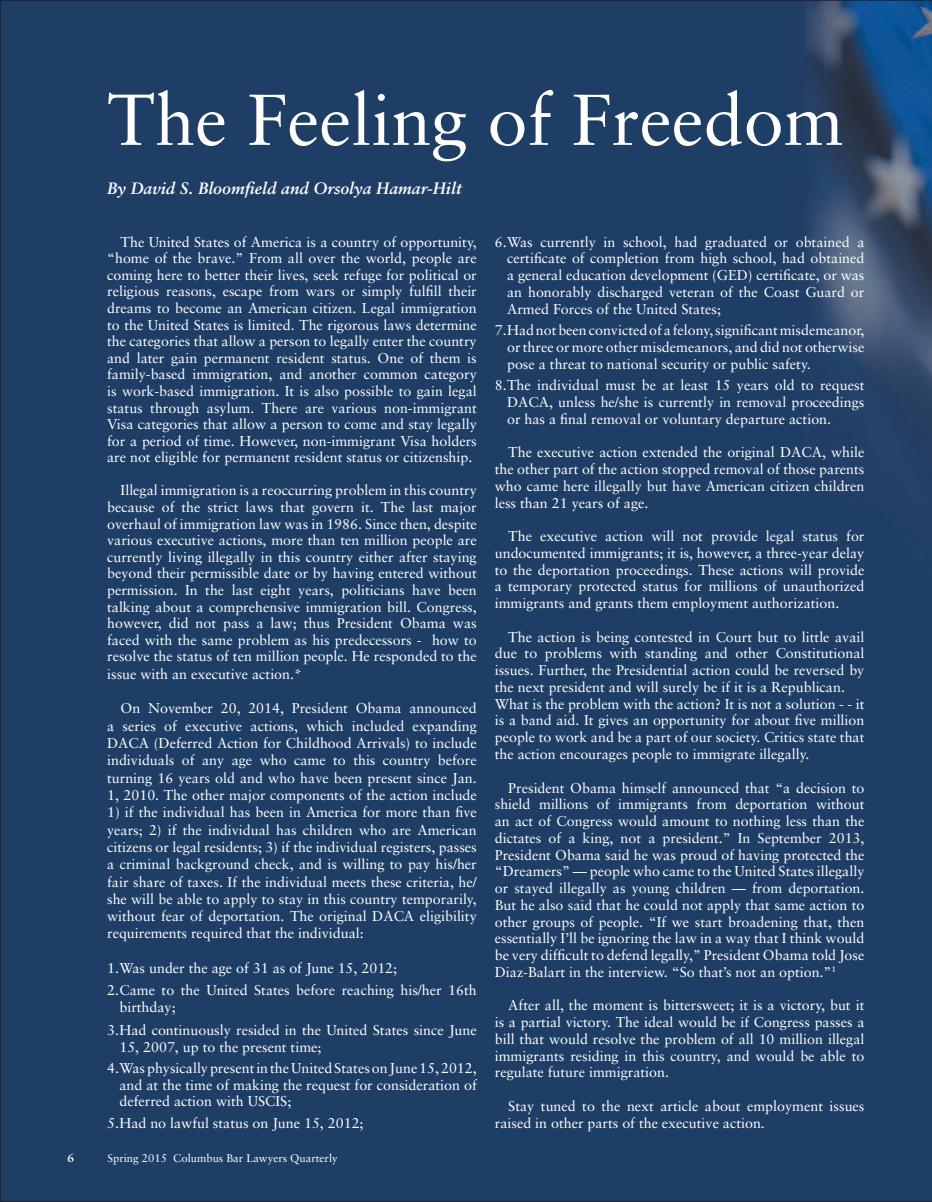
<style>
.page{position:relative;width:932px;height:1202px;background:#1f3e66}
.page>*{position:absolute;margin:0;border:0;box-sizing:border-box;transform-origin:0 0}
.t1{font:72px "Sabon";color:#fff}
.t2{font:italic 700 16.5px "Sabon";color:#fff}
.t3{font:14.25px/16.8px "Sabon";color:#fff;text-align:justify}
.t4{font:700 12px "Sabon";color:#fff}
.t5{font:11.25px "Sabon";color:#fff}
</style>
<div class="page">
<p class="t1" style="left:107px;top:77px;width:738px">The Feeling of Freedom</p>
<p class="t2" style="left:107px;top:179px;width:356px">By David S. Bloomfield and Orsolya Hamar-Hilt</p>
<p class="t3" style="left:107px;top:233px;width:371px;text-indent:13px">The United States of America is a country of opportunity, “home of the brave.” From all over the world, people are coming here to better their lives, seek refuge for political or religious reasons, escape from wars or simply fulfill their dreams to become an American citizen. Legal immigration to the United States is limited. The rigorous laws determine the categories that allow a person to legally enter the country and later gain permanent resident status. One of them is family-based immigration, and another common category is work-based immigration. It is also possible to gain legal status through asylum. There are various non-immigrant Visa categories that allow a person to come and stay legally for a period of time. However, non-immigrant Visa holders are not eligible for permanent resident status or citizenship.</p>
<p class="t3" style="left:107px;top:482px;width:371px;text-indent:14px">Illegal immigration is a reoccurring problem in this country because of the strict laws that govern it. The last major overhaul of immigration law was in 1986. Since then, despite various executive actions, more than ten million people are currently living illegally in this country either after staying beyond their permissible date or by having entered without permission. In the last eight years, politicians have been talking about a comprehensive immigration bill. Congress, however, did not pass a law; thus President Obama was faced with the same problem as his predecessors - how to resolve the status of ten million people. He responded to the issue with an executive action.*</p>
<p class="t3" style="left:107px;top:699px;width:371px;line-height:17.4px;text-indent:13px">On November 20, 2014, President Obama announced a series of executive actions, which included expanding DACA (Deferred Action for Childhood Arrivals) to include individuals of any age who came to this country before turning 16 years old and who have been present since Jan.<br>1, 2010. The other major components of the action include</p>
<p class="t3" style="left:107px;top:803px;width:371px;line-height:17.2px">1) if the individual has been in America for more than five years; 2) if the individual has children who are American citizens or legal residents; 3) if the individual registers, passes a criminal background check, and is willing to pay his/her fair share of taxes. If the individual meets these criteria, he/ she will be able to apply to stay in this country temporarily, without fear of deportation. The original DACA eligibility requirements required that the individual:</p>
<p class="t3" style="left:107px;top:959px;width:291px">1. Was under the age of 31 as of June 15, 2012;</p>
<p class="t3" style="left:119px;top:981px;width:359px;line-height:17.2px;text-indent:-12px">2. Came to the United States before reaching his/her 16th birthday;</p>
<p class="t3" style="left:119px;top:1020px;width:359px;line-height:17.2px;text-indent:-12px">3. Had continuously resided in the United States since June<br>15, 2007, up to the present time;</p>
<p class="t3" style="left:119px;top:1059px;width:359px;text-indent:-12px">4. Was physically present in the United States on June 15, 2012, and at the time of making the request for consideration of deferred action with USCIS;</p>
<p class="t3" style="left:107px;top:1114px;width:258px">5. Had no lawful status on June 15, 2012;</p>
<p class="t3" style="left:507px;top:233px;width:359px;text-indent:-12px">6. Was currently in school, had graduated or obtained a certificate of completion from high school, had obtained a general education development (GED) certificate, or was an honorably discharged veteran of the Coast Guard or Armed Forces of the United States;</p>
<p class="t3" style="left:507px;top:322px;width:359px;text-indent:-12px">7. Had not been convicted of a felony, significant misdemeanor, or three or more other misdemeanors, and did not otherwise pose a threat to national security or public safety.</p>
<p class="t3" style="left:507px;top:377px;width:359px;text-indent:-12px">8. The individual must be at least 15 years old to request DACA, unless he/she is currently in removal proceedings or has a final removal or voluntary departure action.</p>
<p class="t3" style="left:495px;top:444px;width:371px;text-indent:13px">The executive action extended the original DACA, while the other part of the action stopped removal of those parents who came here illegally but have American citizen children less than 21 years of age.</p>
<p class="t3" style="left:495px;top:527px;width:371px;text-indent:13px">The executive action will not provide legal status for undocumented immigrants; it is, however, a three-year delay to the deportation proceedings. These actions will provide a temporary protected status for millions of unauthorized immigrants and grants them employment authorization.</p>
<p class="t3" style="left:495px;top:628px;width:371px;text-align:left;text-indent:13px">The action is being contested in Court but to little avail due to problems with standing and other Constitutional issues. Further, the Presidential action could be reversed by the next president and will surely be if it is a Republican.<br>What is the problem with the action? It is not a solution - - it is a band aid. It gives an opportunity for about five million people to work and be a part of our society. Critics state that the action encourages people to immigrate illegally.</p>
<p class="t3" style="left:495px;top:779px;width:371px;text-indent:13px">President Obama himself announced that “a decision to shield millions of immigrants from deportation without an act of Congress would amount to nothing less than the dictates of a king, not a president.” In September 2013, President Obama said he was proud of having protected the “Dreamers” — people who came to the United States illegally or stayed illegally as young children — from deportation.<br>But he also said that he could not apply that same action to other groups of people. “If we start broadening that, then essentially I’ll be ignoring the law in a way that I think would be very difficult to defend legally,” President Obama told Jose Diaz-Balart in the interview. “So that’s not an option.”<sup>1</sup></p>
<p class="t3" style="left:495px;top:996px;width:371px;text-indent:13px">After all, the moment is bittersweet; it is a victory, but it is a partial victory. The ideal would be if Congress passes a bill that would resolve the problem of all 10 million illegal immigrants residing in this country, and would be able to regulate future immigration.</p>
<p class="t3" style="left:495px;top:1097px;width:371px;text-indent:13px">Stay tuned to the next article about employment issues raised in other parts of the executive action.</p>
<p class="t4" style="left:68px;top:1150px;width:8px">6</p>
<p class="t5" style="left:108px;top:1151px;width:232px">Spring 2015 Columbus Bar Lawyers Quarterly</p>
</div>
